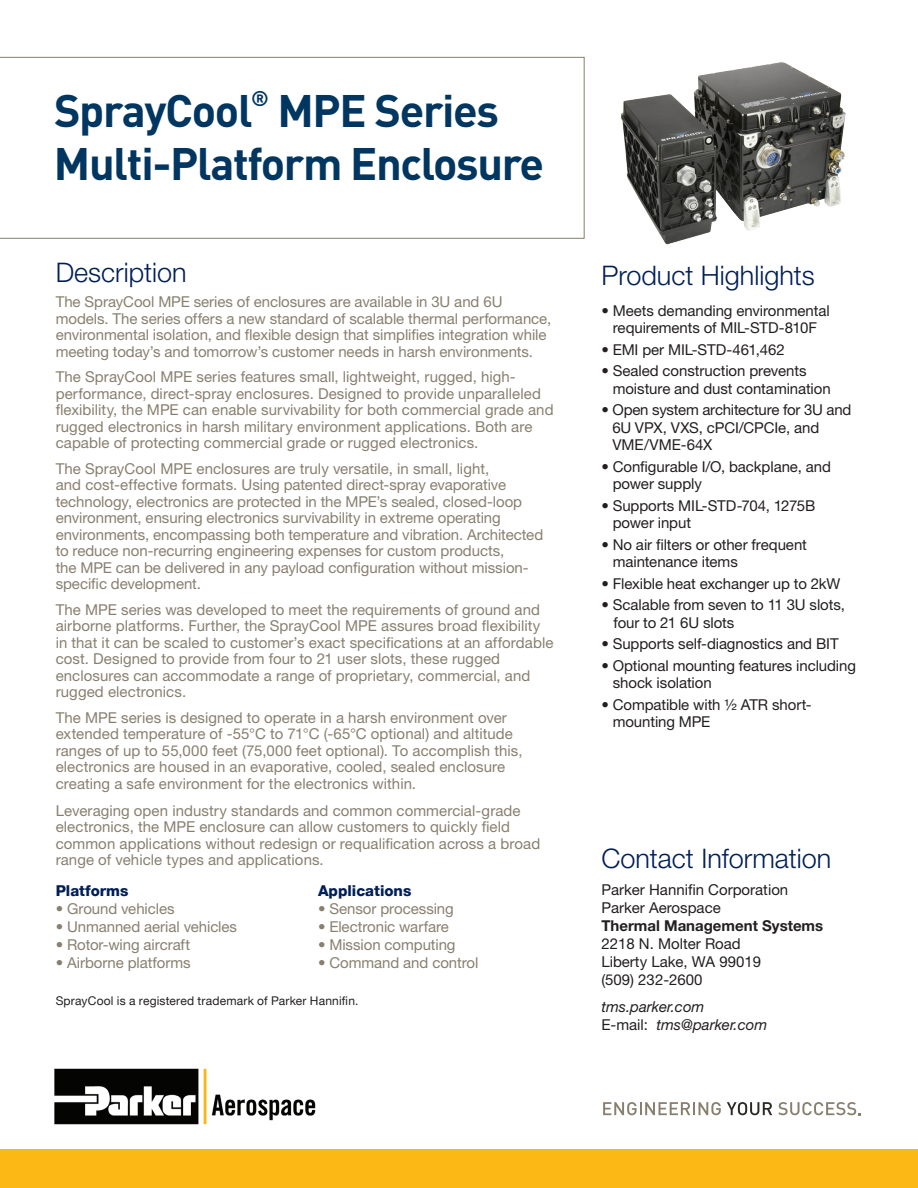
<style>
.page{position:relative;width:918px;height:1188px;background:#fff}
.page>*{position:absolute;margin:0;border:0;box-sizing:border-box;transform-origin:0 0}
.t1{font:700 45px/52.5px "DINOT";letter-spacing:-.03em;color:#003660}
.t2{font:300 27px "Helvetica Neue LT Std";color:#001f56}
.t3{font:700 21px "DINOT";color:#003660}
.t4{font:15px/16.5px "Helvetica Neue LT Std";letter-spacing:.005em;color:#887f6f}
.t5{font:15px/17.2px "Helvetica Neue LT Std";letter-spacing:-.005em;color:#231f20}
.t6{font:italic 15px/18px "Helvetica Neue LT Std";color:#231f20}
.t7{font:700 15px "Helvetica Neue LT Std";color:#231f20}
.t8{font:800 15px "Helvetica Neue LT";color:#001f56}
.t9{font:12px "Helvetica Neue LT";letter-spacing:.015em;color:#231f20}
.s1{font-style:normal}
</style>
<div class="page">
<div style="left:0;top:1150px;width:918px;height:38px;background:#fcb814"></div>
<svg style="left:603px;top:1102px;width:118px;height:13px"></svg>
<svg style="left:727px;top:1102px;width:45px;height:13px"></svg>
<svg style="left:778px;top:1102px;width:83px;height:13px"></svg>
<svg style="left:0;top:57px;width:585px;height:182px"></svg>
<img style="left:54px;top:1068px;width:262px;height:57px">
<img style="left:621px;top:62px;width:225px;height:183px">
<h1 class="t1" style="left:54px;top:83px;width:200px">SprayCool</h1>
<h3 class="t3" style="left:251px;top:84px;width:19px">®</h3>
<h1 class="t1" style="left:54px;top:83px;width:492px;text-indent:224px">MPE Series<br>Multi-Platform Enclosure</h1>
<h2 class="t2" style="left:56px;top:256px;width:133px">Description</h2>
<p class="t4" style="left:56px;top:293px;width:497px">The SprayCool MPE series of enclosures are available in 3U and 6U models. The series offers a new standard of scalable thermal performance, environmental isolation, and flexible design that simplifies integration while meeting today’s and tomorrow’s customer needs in harsh environments.</p>
<p class="t4" style="left:56px;top:368px;width:499px">The SprayCool MPE series features small, lightweight, rugged, high&shy;performance, direct-spray enclosures. Designed to provide unparalleled flexibility, the MPE can enable survivability for both commercial grade and rugged electronics in harsh military environment applications. Both are capable of protecting commercial grade or rugged electronics.</p>
<p class="t4" style="left:56px;top:460px;width:489px">The SprayCool MPE enclosures are truly versatile, in small, light,<br>and cost-effective formats. Using patented direct-spray evaporative technology, electronics are protected in the MPE’s sealed, closed-loop environment, ensuring electronics survivability in extreme operating environments, encompassing both temperature and vibration. Architected to reduce non-recurring engineering expenses for custom products,<br>the MPE can be delivered in any payload configuration without mission&shy;specific development.</p>
<p class="t4" style="left:56px;top:601px;width:499px">The MPE series was developed to meet the requirements of ground and airborne platforms. Further, the SprayCool MPE assures broad flexibility in that it can be scaled to customer’s exact specifications at an affordable cost. Designed to provide from four to 21 user slots, these rugged enclosures can accommodate a range of proprietary, commercial, and rugged electronics.</p>
<p class="t4" style="left:56px;top:709px;width:468px">The MPE series is designed to operate in a harsh environment over extended temperature of -55°C to 71°C (-65°C optional) and altitude ranges of up to 55,000 feet (75,000 feet optional). To accomplish this, electronics are housed in an evaporative, cooled, sealed enclosure creating a safe environment for the electronics within.</p>
<p class="t4" style="left:56px;top:802px;width:486px">Leveraging open industry standards and common commercial-grade electronics, the MPE enclosure can allow customers to quickly field common applications without redesign or requalification across a broad range of vehicle types and applications.</p>
<p class="t8" style="left:56px;top:882px;width:74px">Platforms</p>
<p class="t4" style="left:56px;top:900px;width:120px">• Ground vehicles</p>
<p class="t4" style="left:56px;top:918px;width:183px">• Unmanned aerial vehicles</p>
<p class="t4" style="left:56px;top:936px;width:136px">• Rotor-wing aircraft</p>
<p class="t4" style="left:56px;top:954px;width:136px">• Airborne platforms</p>
<p class="t8" style="left:318px;top:882px;width:95px">Applications</p>
<p class="t4" style="left:318px;top:900px;width:137px">• Sensor processing</p>
<p class="t4" style="left:318px;top:918px;width:132px">• Electronic warfare</p>
<p class="t4" style="left:318px;top:936px;width:139px">• Mission computing</p>
<p class="t4" style="left:318px;top:954px;width:162px">• Command and control</p>
<p class="t9" style="left:56px;top:994px;width:304px">SprayCool is a registered trademark of Parker Hannifin.</p>
<h2 class="t2" style="left:601px;top:259px;width:215px">Product Highlights</h2>
<p class="t5" style="left:601px;top:301px;width:230px;text-align:center">• Meets demanding environmental requirements of MIL-STD-810F</p>
<p class="t5" style="left:601px;top:340px;width:185px">• EMI per MIL-STD-461,462</p>
<p class="t5" style="left:613px;top:362px;width:220px;text-indent:-11px">• Sealed construction prevents moisture and dust contamination</p>
<p class="t5" style="left:612px;top:401px;width:241px;text-indent:-11px">• Open system architecture for 3U and<br>6U VPX, VXS, cPCI/CPCIe, and<br>VME/VME-64X</p>
<p class="t5" style="left:613px;top:457px;width:220px;text-indent:-11px">• Configurable I/O, backplane, and power supply</p>
<p class="t5" style="left:613px;top:496px;width:204px;text-indent:-11px">• Supports MIL-STD-704, 1275B power input</p>
<p class="t5" style="left:613px;top:535px;width:196px;text-indent:-11px">• No air filters or other frequent maintenance items</p>
<p class="t5" style="left:601px;top:574px;width:241px">• Flexible heat exchanger up to 2kW</p>
<p class="t5" style="left:613px;top:596px;width:233px;text-indent:-12px">• Scalable from seven to 11 3U slots, four to 21 6U slots</p>
<p class="t5" style="left:601px;top:635px;width:239px">• Supports self-diagnostics and BIT</p>
<p class="t5" style="left:613px;top:657px;width:245px;text-indent:-11px">• Optional mounting features including shock isolation</p>
<p class="t5" style="left:613px;top:696px;width:201px;text-indent:-11px">• Compatible with ½ ATR short&shy;mounting MPE</p>
<h2 class="t2" style="left:601px;top:842px;width:232px">Contact Information</h2>
<p class="t5" style="left:601px;top:881px;width:188px;line-height:18px">Parker Hannifin Corporation<br>Parker Aerospace</p>
<p class="t7" style="left:601px;top:917px;width:223px">Thermal Management Systems</p>
<p class="t5" style="left:601px;top:935px;width:161px;line-height:18px">2218 N. Molter Road<br>Liberty Lake, WA 99019 (509) 232-2600</p>
<p class="t6" style="left:601px;top:998px;width:167px">tms.parker.com<br><span class="s1">E-mail:</span> tms@parker.com</p>
</div>
